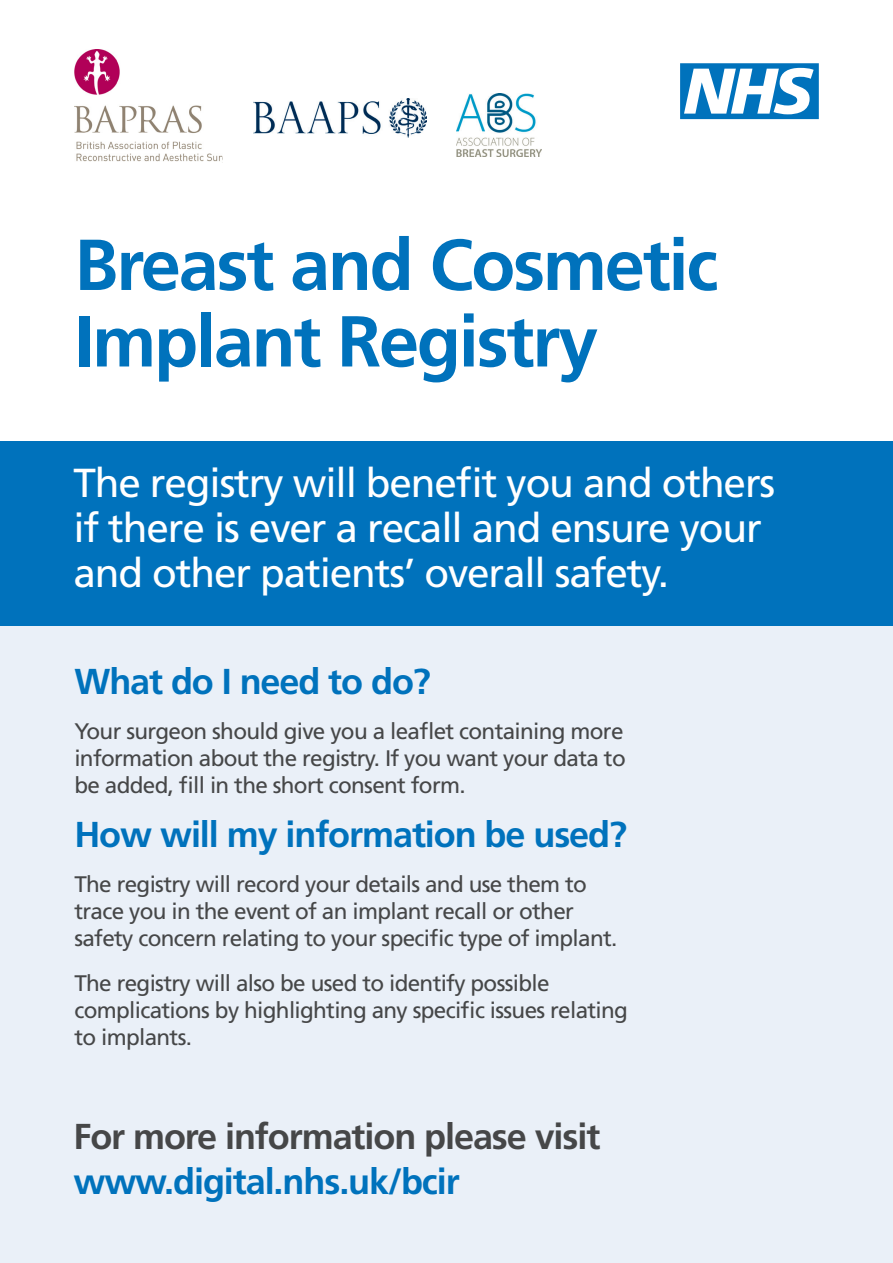
<style>
.page{position:relative;width:893px;height:1263px;background:#fff}
.page>*{position:absolute;margin:0;border:0;box-sizing:border-box;transform-origin:0 0}
.t1{font:700 72px/76.5px "Frutiger LT Std";letter-spacing:-.03em;color:#0072bc}
.t2{font:40.5px/45px "Frutiger LT Std";letter-spacing:-.03em;color:#fff}
.t3{font:700 36px/45px "Frutiger LT Std";letter-spacing:-.03em;color:#464748}
.t4{font:700 36px "Frutiger LT Std";letter-spacing:-.03em;color:#0072bc}
.t5{font:22.5px/27px "Frutiger LT Std";letter-spacing:-.03em;color:#464748}
.s1{color:#0072bc}
</style>
<div class="page">
<div style="left:0;top:441px;width:893px;height:186px;background:#0072bc"></div>
<div style="left:0;top:627px;width:893px;height:636px;background:#eaf0f8"></div>
<svg style="left:680px;top:63px;width:139px;height:56px"></svg>
<img style="left:253px;top:99px;width:173px;height:39px">
<img style="left:74px;top:50px;width:148px;height:112px">
<img style="left:457px;top:94px;width:85px;height:62px">
<p class="t1" style="left:74px;top:227px;width:645px">Breast and Cosmetic<br>Implant Registry</p>
<p class="t2" style="left:73px;top:461px;width:703px">The registry will benefit you and others if there is ever a recall and ensure your and other patients’ overall safety.</p>
<p class="t4" style="left:74px;top:661px;width:358px">What do I need to do?</p>
<p class="t5" style="left:74px;top:718px;width:553px;text-align:justify">Your surgeon should give you a leaflet containing more information about the registry. If you want your data to be added, fill in the short consent form.</p>
<p class="t4" style="left:74px;top:814px;width:554px">How will my information be used?</p>
<p class="t5" style="left:74px;top:871px;width:544px">The registry will record your details and use them to trace you in the event of an implant recall or other safety concern relating to your specific type of implant.</p>
<p class="t5" style="left:74px;top:970px;width:555px">The registry will also be used to identify possible complications by highlighting any specific issues relating to implants.</p>
<p class="t3" style="left:73px;top:1114px;width:528px">For more information please visit <span class="s1">www.digital.nhs.uk/bcir</span></p>
</div>
